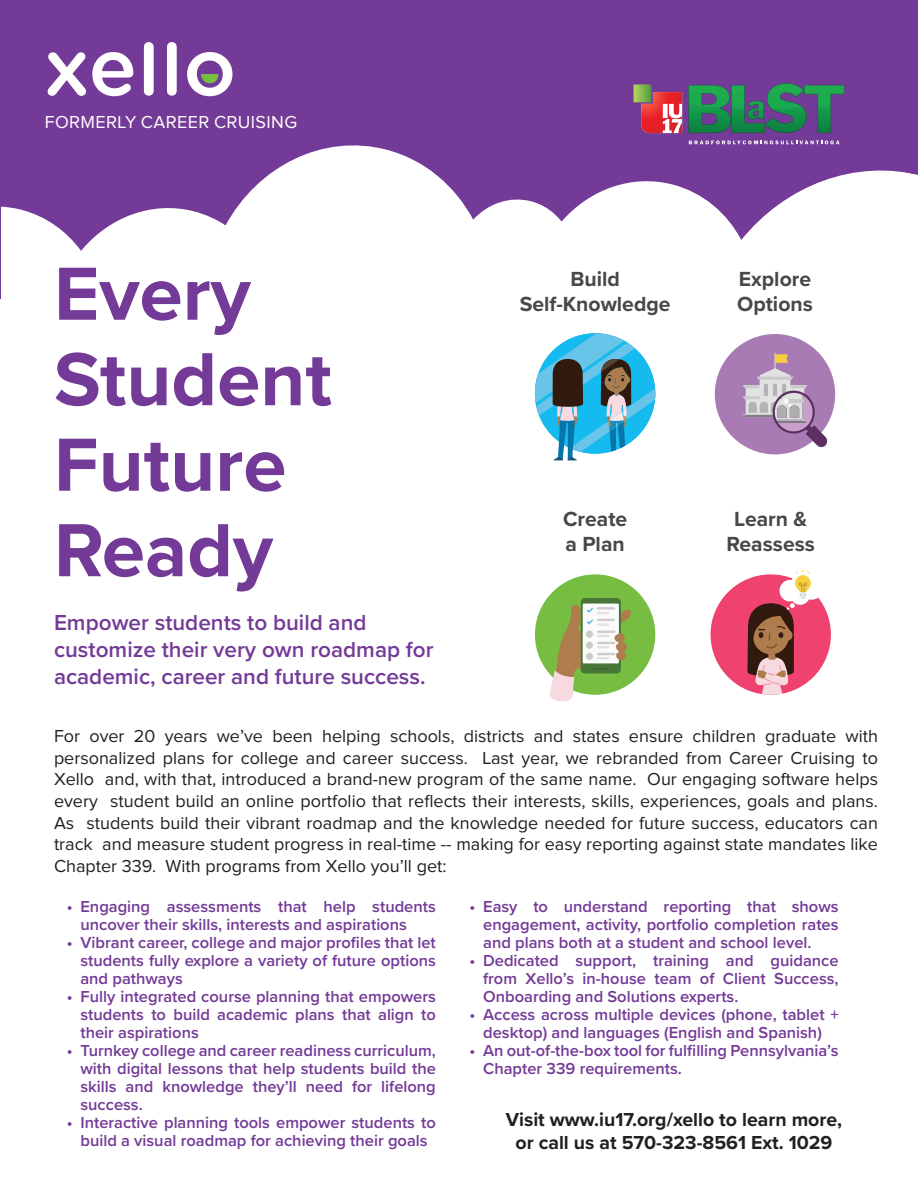
<style>
.page{position:relative;width:918px;height:1188px;background:#fff}
.page>*{position:absolute;margin:0;border:0;box-sizing:border-box;transform-origin:0 0}
.t1{font:700 78px "Proxima Nova";color:#743a97}
.t2{font:600 22.5px/27px "Proxima Nova";color:#743a97}
.t3{font:700 21.15px/25px "Proxima Nova";color:#484848;text-align:center}
.t4{font:700 19.5px/23.4px "Proxima Nova";color:#231f20;text-align:center}
.t5{font:18px/21.6px "Proxima Nova";color:#231f20;text-align:justify}
.t6{font:18px "Proxima Nova";letter-spacing:.02em;color:#fff}
.t7{font:600 16.5px/18px "Proxima Nova";color:#743a97;text-align:justify}
</style>
<div class="page">
<div style="left:1px;top:0;width:917px;height:298px;background:#743a97"></div>
<svg style="left:1px;top:133px;width:917px;height:302px;fill:#fff"></svg>
<svg style="left:167px;top:42px;width:10px;height:54px"></svg>
<svg style="left:144px;top:42px;width:10px;height:54px"></svg>
<svg style="left:92px;top:52px;width:41px;height:44px"></svg>
<svg style="left:48px;top:52px;width:38px;height:44px"></svg>
<svg style="left:187px;top:52px;width:45px;height:44px"></svg>
<svg style="left:535px;top:333px;width:120px;height:127px"></svg>
<div style="left:715px;top:334px;width:120px;height:120px;background:#a87bb5;border-radius:50%"></div>
<svg style="left:743px;top:353px;width:85px;height:95px"></svg>
<div style="left:535px;top:574px;width:120px;height:121px;background:#77bd42;border-radius:50%"></div>
<div style="left:581px;top:598px;width:40px;height:75px;background:#487636;border-radius:4px"></div>
<svg style="left:548px;top:602px;width:86px;height:100px"></svg>
<div style="left:711px;top:574px;width:120px;height:121px;background:#ef426e;border-radius:50%"></div>
<svg style="left:747px;top:570px;width:76px;height:125px"></svg>
<svg style="left:689px;top:140px;width:151px;height:4px"></svg>
<svg style="left:688px;top:83px;width:156px;height:50px"></svg>
<img style="left:749px;top:101px;width:14px;height:8px">
<svg style="left:634px;top:84px;width:48px;height:49px"></svg>
<p class="t6" style="left:45px;top:113px;width:254px">FORMERLY CAREER CRUISING</p>
<p class="t1" style="left:54px;top:236px;width:198px">Every</p>
<p class="t1" style="left:54px;top:321px;width:279px">Student</p>
<p class="t1" style="left:54px;top:407px;width:234px">Future</p>
<p class="t1" style="left:54px;top:492px;width:221px">Ready</p>
<p class="t2" style="left:54px;top:609px;width:381px">Empower students to build and customize their very own roadmap for academic, career and future success.</p>
<p class="t3" style="left:520px;top:266px;width:152px">Build<br>Self-Knowledge</p>
<p class="t3" style="left:737px;top:266px;width:77px;text-align:left">Explore<br>Options</p>
<p class="t3" style="left:563px;top:506px;width:66px;text-align:left">Create a Plan</p>
<p class="t3" style="left:727px;top:506px;width:90px">Learn &amp;<br>Reassess</p>
<p class="t5" style="left:54px;top:726px;width:826px">For over 20 years we’ve been helping schools, districts and states ensure children graduate with personalized plans for college and career success. Last year, we rebranded from Career Cruising to Xello and, with that, introduced a brand-new program of the same name. Our engaging software helps every student build an online portfolio that reflects their interests, skills, experiences, goals and plans.<br>As students build their vibrant roadmap and the knowledge needed for future success, educators can track and measure student progress in real-time -- making for easy reporting against state mandates like Chapter 339. With programs from Xello you’ll get:</p>
<p class="t7" style="left:80px;top:897px;width:357px;text-indent:-14px">• Engaging assessments that help students uncover their skills, interests and aspirations</p>
<p class="t7" style="left:80px;top:933px;width:357px;text-indent:-14px">• Vibrant career, college and major profiles that let students fully explore a variety of future options and pathways</p>
<p class="t7" style="left:80px;top:987px;width:357px;text-indent:-14px">• Fully integrated course planning that empowers students to build academic plans that align to their aspirations</p>
<p class="t7" style="left:80px;top:1041px;width:357px;text-indent:-14px">• Turnkey college and career readiness curriculum, with digital lessons that help students build the skills and knowledge they’ll need for lifelong success.</p>
<p class="t7" style="left:67px;top:1113px;width:370px;text-align:center">• Interactive planning tools empower students to build a visual roadmap for achieving their goals</p>
<p class="t7" style="left:483px;top:897px;width:357px;text-indent:-14px">• Easy to understand reporting that shows engagement, activity, portfolio completion rates and plans both at a student and school level.</p>
<p class="t7" style="left:483px;top:951px;width:357px;text-indent:-14px">• Dedicated support, training and guidance from Xello’s in-house team of Client Success, Onboarding and Solutions experts.</p>
<p class="t7" style="left:470px;top:1005px;width:370px;text-align:center">• Access across multiple devices (phone, tablet + desktop) and languages (English and Spanish)</p>
<p class="t7" style="left:483px;top:1041px;width:357px;text-indent:-14px">• An out-of-the-box tool for fulfilling Pennsylvania’s<br>Chapter 339 requirements.</p>
<p class="t4" style="left:506px;top:1107px;width:338px">Visit www.iu17.org/xello to learn more, or call us at 570-323-8561 Ext. 1029</p>
</div>
